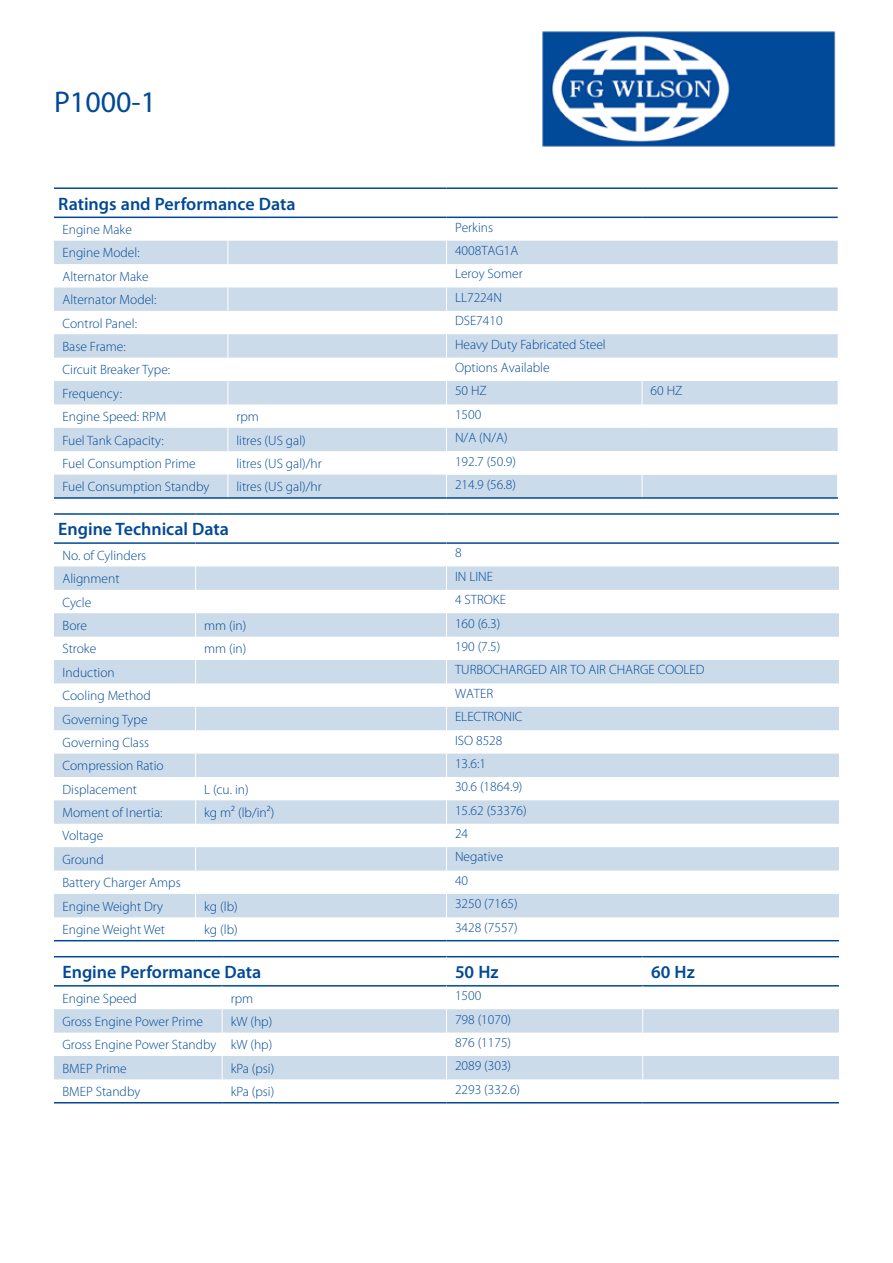
<style>
.page{position:relative;width:893px;height:1263px;background:#fff}
.page>*{position:absolute;margin:0;border:0;box-sizing:border-box;transform-origin:0 0}
.t1{font:30px "Myriad Pro";color:#004996}
.t2{font:600 18px "Myriad Pro";color:#004996}
.t3{font:300 13.5px "Myriad Pro";color:#004996}
</style>
<div class="page">
<img style="left:542px;top:31px;width:294px;height:116px">
<svg style="left:54px;top:241px;width:392px;height:256px;fill:#ccdbea"></svg>
<hr style="left:54px;top:187px;width:174px;height:2px;background:#004996">
<hr style="left:228px;top:187px;width:218px;height:2px;background:#004996">
<hr style="left:446px;top:187px;width:196px;height:2px;background:#004996">
<hr style="left:642px;top:187px;width:196px;height:2px;background:#004996">
<hr style="left:54px;top:217px;width:174px;height:1px;background:#004996">
<hr style="left:228px;top:217px;width:218px;height:1px;background:#004996">
<hr style="left:446px;top:217px;width:196px;height:1px;background:#004996">
<hr style="left:642px;top:217px;width:196px;height:1px;background:#004996">
<svg style="left:228px;top:218px;width:1px;height:279px"></svg>
<svg style="left:447px;top:218px;width:391px;height:279px"></svg>
<hr style="left:54px;top:497px;width:174px;height:2px;background:#004996">
<hr style="left:228px;top:497px;width:218px;height:2px;background:#004996">
<hr style="left:446px;top:497px;width:196px;height:2px;background:#004996">
<hr style="left:642px;top:497px;width:196px;height:2px;background:#004996">
<svg style="left:54px;top:566px;width:785px;height:351px;fill:#ccdbea"></svg>
<hr style="left:54px;top:940px;width:142px;height:1px;background:#004996">
<hr style="left:196px;top:940px;width:250px;height:1px;background:#004996">
<hr style="left:446px;top:940px;width:393px;height:1px;background:#004996">
<hr style="left:54px;top:513px;width:142px;height:2px;background:#004996">
<hr style="left:196px;top:513px;width:250px;height:2px;background:#004996">
<hr style="left:446px;top:513px;width:393px;height:2px;background:#004996">
<hr style="left:54px;top:542px;width:142px;height:2px;background:#004996">
<hr style="left:196px;top:542px;width:250px;height:2px;background:#004996">
<hr style="left:446px;top:542px;width:393px;height:2px;background:#004996">
<svg style="left:195px;top:566px;width:1px;height:351px"></svg>
<svg style="left:446px;top:566px;width:1px;height:351px"></svg>
<svg style="left:54px;top:1009px;width:785px;height:70px;fill:#ccdbea"></svg>
<hr style="left:54px;top:956px;width:168px;height:1px;background:#004996">
<hr style="left:222px;top:956px;width:224px;height:1px;background:#004996">
<hr style="left:446px;top:956px;width:197px;height:1px;background:#004996">
<hr style="left:643px;top:956px;width:196px;height:1px;background:#004996">
<hr style="left:54px;top:985px;width:168px;height:1px;background:#004996">
<hr style="left:222px;top:985px;width:224px;height:1px;background:#004996">
<hr style="left:446px;top:985px;width:197px;height:1px;background:#004996">
<hr style="left:643px;top:985px;width:196px;height:1px;background:#004996">
<svg style="left:222px;top:986px;width:1px;height:93px"></svg>
<svg style="left:446px;top:957px;width:1px;height:122px"></svg>
<svg style="left:642px;top:957px;width:1px;height:122px"></svg>
<hr style="left:54px;top:1102px;width:168px;height:1px;background:#004996">
<hr style="left:222px;top:1102px;width:224px;height:1px;background:#004996">
<hr style="left:446px;top:1102px;width:197px;height:1px;background:#004996">
<hr style="left:643px;top:1102px;width:196px;height:1px;background:#004996">
<h1 class="t1" style="left:54px;top:84px;width:104px">P1000-1</h1>
<h2 class="t2" style="left:58px;top:192px;width:239px">Ratings and Performance Data</h2>
<p class="t3" style="left:63px;top:221px;width:71px">Engine Make</p>
<p class="t3" style="left:455px;top:219px;width:40px">Perkins</p>
<p class="t3" style="left:63px;top:245px;width:79px">Engine Model:</p>
<p class="t3" style="left:455px;top:242px;width:65px">4008TAG1A</p>
<p class="t3" style="left:63px;top:268px;width:88px">Alternator Make</p>
<p class="t3" style="left:455px;top:266px;width:69px">Leroy Somer</p>
<p class="t3" style="left:63px;top:292px;width:95px">Alternator Model:</p>
<p class="t3" style="left:455px;top:289px;width:49px">LL7224N</p>
<p class="t3" style="left:63px;top:315px;width:76px">Control Panel:</p>
<p class="t3" style="left:455px;top:313px;width:49px">DSE7410</p>
<p class="t3" style="left:63px;top:338px;width:65px">Base Frame:</p>
<p class="t3" style="left:455px;top:336px;width:152px">Heavy Duty Fabricated Steel</p>
<p class="t3" style="left:63px;top:362px;width:109px">Circuit Breaker Type:</p>
<p class="t3" style="left:455px;top:359px;width:96px">Options Available</p>
<p class="t3" style="left:63px;top:385px;width:61px">Frequency:</p>
<p class="t3" style="left:455px;top:383px;width:33px">50 HZ</p>
<p class="t3" style="left:651px;top:383px;width:33px">60 HZ</p>
<p class="t3" style="left:63px;top:408px;width:105px">Engine Speed: RPM</p>
<p class="t3" style="left:236px;top:408px;width:24px">rpm</p>
<p class="t3" style="left:455px;top:406px;width:28px">1500</p>
<p class="t3" style="left:63px;top:432px;width:103px">Fuel Tank Capacity:</p>
<p class="t3" style="left:236px;top:432px;width:71px">litres (US gal)</p>
<p class="t3" style="left:455px;top:429px;width:54px">N/A (N/A)</p>
<p class="t3" style="left:63px;top:455px;width:135px">Fuel Consumption Prime</p>
<p class="t3" style="left:236px;top:455px;width:87px">litres (US gal)/hr</p>
<p class="t3" style="left:455px;top:453px;width:62px">192.7 (50.9)</p>
<p class="t3" style="left:63px;top:479px;width:148px">Fuel Consumption Standby</p>
<p class="t3" style="left:236px;top:479px;width:87px">litres (US gal)/hr</p>
<p class="t3" style="left:455px;top:476px;width:62px">214.9 (56.8)</p>
<h2 class="t2" style="left:58px;top:518px;width:172px">Engine Technical Data</h2>
<p class="t3" style="left:63px;top:547px;width:85px">No. of Cylinders</p>
<p class="t3" style="left:455px;top:545px;width:8px">8</p>
<p class="t3" style="left:63px;top:571px;width:59px">Alignment</p>
<p class="t3" style="left:455px;top:568px;width:40px">IN LINE</p>
<p class="t3" style="left:63px;top:594px;width:30px">Cycle</p>
<p class="t3" style="left:455px;top:592px;width:52px">4 STROKE</p>
<p class="t3" style="left:63px;top:617px;width:26px">Bore</p>
<p class="t3" style="left:204px;top:617px;width:44px">mm (in)</p>
<p class="t3" style="left:455px;top:615px;width:47px">160 (6.3)</p>
<p class="t3" style="left:63px;top:641px;width:35px">Stroke</p>
<p class="t3" style="left:204px;top:641px;width:44px">mm (in)</p>
<p class="t3" style="left:455px;top:638px;width:47px">190 (7.5)</p>
<p class="t3" style="left:63px;top:664px;width:54px">Induction</p>
<p class="t3" style="left:455px;top:662px;width:251px">TURBOCHARGED AIR TO AIR CHARGE COOLED</p>
<p class="t3" style="left:63px;top:687px;width:90px">Cooling Method</p>
<p class="t3" style="left:455px;top:685px;width:40px">WATER</p>
<p class="t3" style="left:63px;top:711px;width:87px">Governing Type</p>
<p class="t3" style="left:455px;top:708px;width:69px">ELECTRONIC</p>
<p class="t3" style="left:63px;top:734px;width:88px">Governing Class</p>
<p class="t3" style="left:455px;top:732px;width:49px">ISO 8528</p>
<p class="t3" style="left:63px;top:758px;width:103px">Compression Ratio</p>
<p class="t3" style="left:455px;top:755px;width:33px">13.6:1</p>
<p class="t3" style="left:63px;top:781px;width:76px">Displacement</p>
<p class="t3" style="left:204px;top:781px;width:46px">L (cu. in)</p>
<p class="t3" style="left:455px;top:779px;width:69px">30.6 (1864.9)</p>
<p class="t3" style="left:63px;top:804px;width:102px">Moment of Inertia:</p>
<p class="t3" style="left:204px;top:804px;width:72px">kg m² (lb/in²)</p>
<p class="t3" style="left:455px;top:802px;width:73px">15.62 (53376)</p>
<p class="t3" style="left:63px;top:828px;width:42px">Voltage</p>
<p class="t3" style="left:455px;top:825px;width:15px">24</p>
<p class="t3" style="left:63px;top:851px;width:43px">Ground</p>
<p class="t3" style="left:455px;top:849px;width:50px">Negative</p>
<p class="t3" style="left:63px;top:875px;width:120px">Battery Charger Amps</p>
<p class="t3" style="left:455px;top:872px;width:15px">40</p>
<p class="t3" style="left:63px;top:898px;width:102px">Engine Weight Dry</p>
<p class="t3" style="left:204px;top:898px;width:35px">kg (lb)</p>
<p class="t3" style="left:455px;top:896px;width:64px">3250 (7165)</p>
<p class="t3" style="left:63px;top:921px;width:104px">Engine Weight Wet</p>
<p class="t3" style="left:204px;top:921px;width:35px">kg (lb)</p>
<p class="t3" style="left:455px;top:919px;width:64px">3428 (7557)</p>
<h2 class="t2" style="left:63px;top:960px;width:200px">Engine Performance Data</h2>
<h2 class="t2" style="left:455px;top:960px;width:45px">50 Hz</h2>
<h2 class="t2" style="left:651px;top:960px;width:45px">60 Hz</h2>
<p class="t3" style="left:63px;top:990px;width:76px">Engine Speed</p>
<p class="t3" style="left:231px;top:990px;width:24px">rpm</p>
<p class="t3" style="left:455px;top:987px;width:28px">1500</p>
<p class="t3" style="left:63px;top:1013px;width:142px">Gross Engine Power Prime</p>
<p class="t3" style="left:231px;top:1013px;width:43px">kW (hp)</p>
<p class="t3" style="left:455px;top:1011px;width:58px">798 (1070)</p>
<p class="t3" style="left:63px;top:1037px;width:211px">Gross Engine Power Standby kW (hp)</p>
<p class="t3" style="left:455px;top:1034px;width:58px">876 (1175)</p>
<p class="t3" style="left:63px;top:1060px;width:66px">BMEP Prime</p>
<p class="t3" style="left:231px;top:1060px;width:45px">kPa (psi)</p>
<p class="t3" style="left:455px;top:1058px;width:58px">2089 (303)</p>
<p class="t3" style="left:63px;top:1083px;width:79px">BMEP Standby</p>
<p class="t3" style="left:231px;top:1083px;width:45px">kPa (psi)</p>
<p class="t3" style="left:455px;top:1081px;width:67px">2293 (332.6)</p>
</div>
